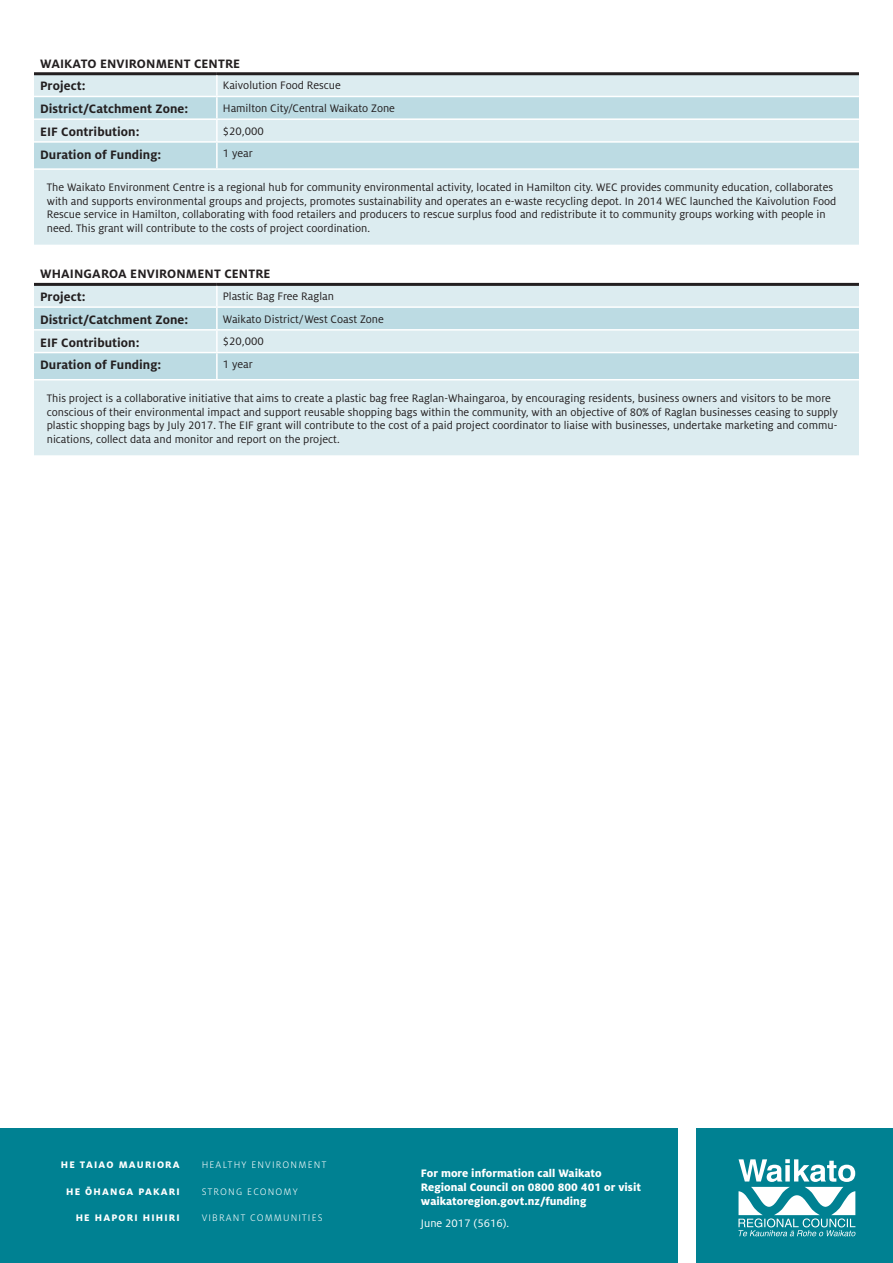
<style>
.page{position:relative;width:893px;height:1263px;background:#fff}
.page>*{position:absolute;margin:0;border:0;box-sizing:border-box;transform-origin:0 0}
.t1{font:700 13.5px/22.6px "Milo Pro";letter-spacing:.005em;color:#231f20}
.t2{font:12px/13.5px "Milo Pro";color:#231f20}
.t3{font:800 12px/14.4px "Milo Pro";color:#fff}
.t4{font:12px "Milo Pro";color:#fff}
.t5{font:300 10.5px "Milo Pro";letter-spacing:.11em;color:#fff}
.t6{font:800 10.5px "Milo Pro";letter-spacing:.11em;color:#fff}
</style>
<div class="page">
<div style="left:34px;top:75px;width:825px;height:170px;background:#dcecf0"></div>
<svg style="left:34px;top:97px;width:825px;height:71px;background:#c6e0e7"></svg>
<hr style="left:34px;top:72px;width:183px;height:3px;background:#231f20">
<hr style="left:217px;top:72px;width:642px;height:3px;background:#231f20">
<hr style="left:216px;top:75px;width:2px;height:21px;background:#fff">
<hr style="left:34px;top:96px;width:183px;height:1px;background:#fff">
<hr style="left:217px;top:96px;width:642px;height:1px;background:#fff">
<hr style="left:216px;top:97px;width:2px;height:21px;background:#fff">
<hr style="left:34px;top:118px;width:183px;height:2px;background:#fff">
<hr style="left:217px;top:118px;width:642px;height:2px;background:#fff">
<hr style="left:216px;top:120px;width:2px;height:21px;background:#fff">
<hr style="left:34px;top:141px;width:183px;height:2px;background:#fff">
<hr style="left:217px;top:141px;width:642px;height:2px;background:#fff">
<hr style="left:216px;top:143px;width:2px;height:25px;background:#fff">
<hr style="left:34px;top:168px;width:183px;height:2px;background:#fff">
<hr style="left:217px;top:168px;width:642px;height:2px;background:#fff">
<div style="left:34px;top:286px;width:825px;height:169px;background:#dcecf0"></div>
<svg style="left:34px;top:308px;width:825px;height:71px;background:#c6e0e7"></svg>
<hr style="left:34px;top:283px;width:183px;height:3px;background:#231f20">
<hr style="left:217px;top:283px;width:642px;height:3px;background:#231f20">
<hr style="left:216px;top:286px;width:2px;height:20px;background:#fff">
<hr style="left:34px;top:306px;width:183px;height:2px;background:#fff">
<hr style="left:217px;top:306px;width:642px;height:2px;background:#fff">
<hr style="left:216px;top:308px;width:2px;height:21px;background:#fff">
<hr style="left:34px;top:329px;width:183px;height:2px;background:#fff">
<hr style="left:217px;top:329px;width:642px;height:2px;background:#fff">
<hr style="left:216px;top:331px;width:2px;height:21px;background:#fff">
<hr style="left:34px;top:352px;width:183px;height:1px;background:#fff">
<hr style="left:217px;top:352px;width:642px;height:1px;background:#fff">
<hr style="left:216px;top:353px;width:2px;height:26px;background:#fff">
<hr style="left:34px;top:379px;width:183px;height:1px;background:#fff">
<hr style="left:217px;top:379px;width:642px;height:1px;background:#fff">
<div style="left:0;top:1128px;width:893px;height:135px;background:#008192"></div>
<div style="left:678px;top:1084px;width:17px;height:179px;background:#fff"></div>
<svg style="left:738px;top:1159px;width:117px;height:77px"></svg>
<p class="t1" style="left:40px;top:52px;width:202px">WAIKATO ENVIRONMENT CENTRE<br>Project:</p>
<p class="t2" style="left:223px;top:79px;width:119px">Kaivolution Food Rescue</p>
<p class="t1" style="left:40px;top:98px;width:150px">District/Catchment Zone:</p>
<p class="t2" style="left:223px;top:102px;width:174px">Hamilton City/Central Waikato Zone</p>
<p class="t1" style="left:40px;top:120px;width:101px">EIF Contribution:</p>
<p class="t2" style="left:223px;top:124px;width:43px">$20,000</p>
<p class="t1" style="left:40px;top:143px;width:123px">Duration of Funding:</p>
<p class="t2" style="left:223px;top:147px;width:31px">1 year</p>
<p class="t2" style="left:47px;top:181px;width:791px">The Waikato Environment Centre is a regional hub for community environmental activity, located in Hamilton city. WEC provides community education, collaborates with and supports environmental groups and projects, promotes sustainability and operates an e-waste recycling depot. In 2014 WEC launched the Kaivolution Food Rescue service in Hamilton, collaborating with food retailers and producers to rescue surplus food and redistribute it to community groups working with people in need. This grant will contribute to the costs of project coordination.</p>
<p class="t1" style="left:40px;top:263px;width:232px">WHAINGAROA ENVIRONMENT CENTRE<br>Project:</p>
<p class="t2" style="left:223px;top:289px;width:113px">Plastic Bag Free Raglan</p>
<p class="t1" style="left:40px;top:308px;width:150px">District/Catchment Zone:</p>
<p class="t2" style="left:223px;top:312px;width:163px">Waikato District/West Coast Zone</p>
<p class="t1" style="left:40px;top:331px;width:101px">EIF Contribution:</p>
<p class="t2" style="left:223px;top:335px;width:43px">$20,000</p>
<p class="t1" style="left:40px;top:354px;width:123px">Duration of Funding:</p>
<p class="t2" style="left:223px;top:358px;width:31px">1 year</p>
<p class="t2" style="left:47px;top:392px;width:792px">This project is a collaborative initiative that aims to create a plastic bag free Raglan-Whaingaroa, by encouraging residents, business owners and visitors to be more conscious of their environmental impact and support reusable shopping bags within the community, with an objective of 80% of Raglan businesses ceasing to supply plastic shopping bags by July 2017. The EIF grant will contribute to the cost of a paid project coordinator to liaise with businesses, undertake marketing and commu&shy;nications, collect data and monitor and report on the project.</p>
<p class="t6" style="left:61px;top:1158px;width:120px">HE TAIAO MAURIORA</p>
<p class="t6" style="left:66px;top:1185px;width:115px">HE ŌHANGA PAKARI</p>
<p class="t6" style="left:76px;top:1212px;width:105px">HE HAPORI HIHIRI</p>
<p class="t5" style="left:202px;top:1159px;width:126px">HEALTHY ENVIRONMENT</p>
<p class="t5" style="left:202px;top:1185px;width:97px">STRONG ECONOMY</p>
<p class="t5" style="left:202px;top:1212px;width:122px">VIBRANT COMMUNITIES</p>
<p class="t3" style="left:421px;top:1165px;width:222px">For more information call Waikato<br>Regional Council on 0800 800 401 or visit waikatoregion.govt.nz/funding</p>
<p class="t4" style="left:421px;top:1216px;width:90px">June 2017 (5616).</p>
</div>
